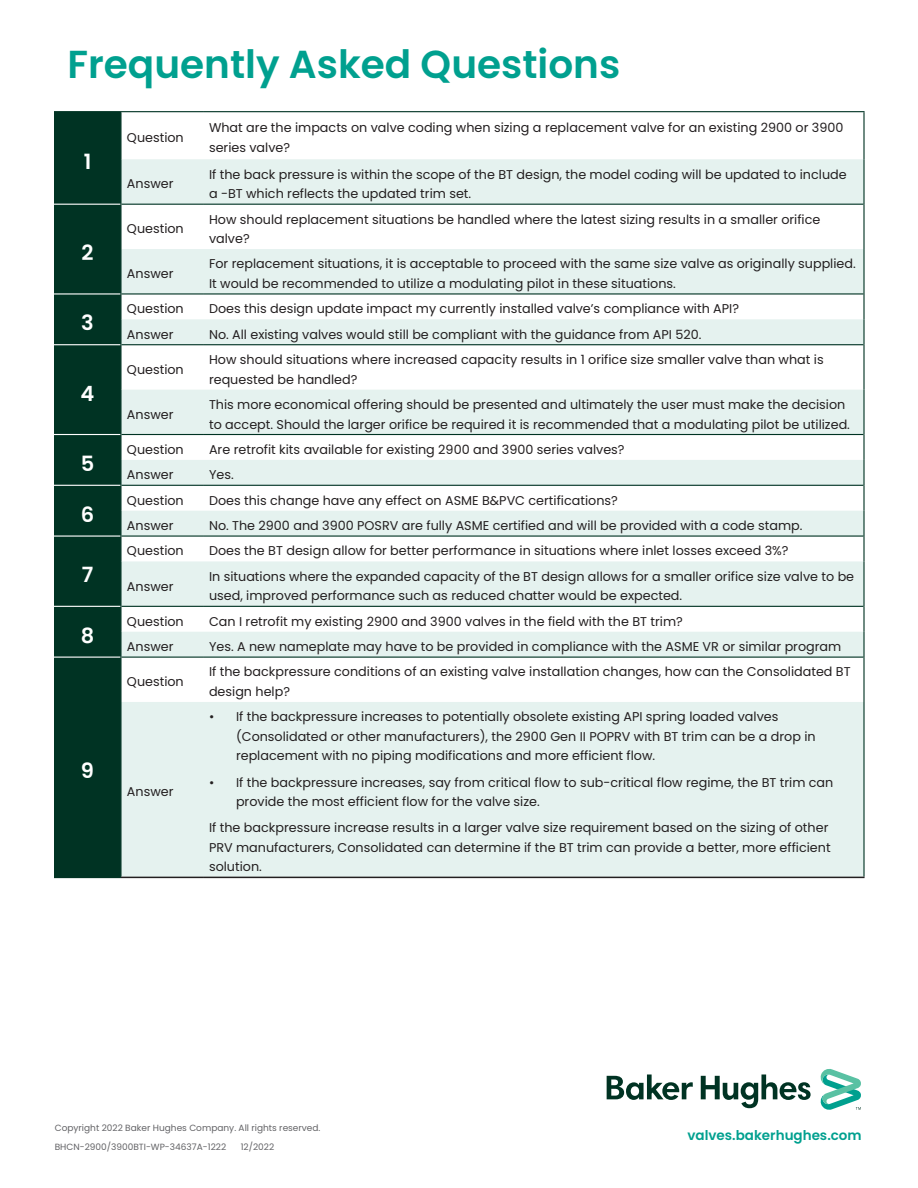
<style>
.page{position:relative;width:918px;height:1188px;background:#fff}
.page>*{position:absolute;margin:0;border:0;box-sizing:border-box;transform-origin:0 0}
.t1{font:600 39px "Poppins";color:#00a08f}
.t2{font:600 21px "Poppins";color:#fff}
.t3{font:600 13.5px "Poppins";color:#00a08f}
.t4{font:12.75px/19.5px "Poppins";color:#231f20}
._6pt-legal_footnote{font:9px "Poppins";color:#636366}
</style>
<div class="page">
<div style="left:54px;top:112px;width:66px;height:765px;background:#003323"></div>
<svg style="left:122px;top:159px;width:741px;height:718px;fill:#e5f2ef"></svg>
<hr style="left:122px;top:606px;width:81px;height:1px;background:#003323">
<hr style="left:203px;top:606px;width:660px;height:1px;background:#003323">
<hr style="left:122px;top:657px;width:81px;height:1px;background:#003323">
<hr style="left:203px;top:657px;width:660px;height:1px;background:#003323">
<hr style="left:122px;top:204px;width:81px;height:1px;background:#003323">
<hr style="left:203px;top:204px;width:660px;height:1px;background:#003323">
<hr style="left:122px;top:293px;width:81px;height:2px;background:#003323">
<hr style="left:203px;top:293px;width:660px;height:2px;background:#003323">
<hr style="left:122px;top:344px;width:81px;height:1px;background:#003323">
<hr style="left:203px;top:344px;width:660px;height:1px;background:#003323">
<hr style="left:122px;top:434px;width:81px;height:1px;background:#003323">
<hr style="left:203px;top:434px;width:660px;height:1px;background:#003323">
<hr style="left:122px;top:485px;width:81px;height:1px;background:#003323">
<hr style="left:203px;top:485px;width:660px;height:1px;background:#003323">
<hr style="left:122px;top:535px;width:81px;height:2px;background:#003323">
<hr style="left:203px;top:535px;width:660px;height:2px;background:#003323">
<hr style="left:120px;top:112px;width:2px;height:47px;background:#003323">
<hr style="left:120px;top:159px;width:2px;height:45px;background:#003323">
<hr style="left:120px;top:204px;width:2px;height:45px;background:#003323">
<hr style="left:120px;top:249px;width:2px;height:45px;background:#003323">
<hr style="left:120px;top:294px;width:2px;height:25px;background:#003323">
<hr style="left:120px;top:319px;width:2px;height:26px;background:#003323">
<hr style="left:120px;top:345px;width:2px;height:45px;background:#003323">
<hr style="left:120px;top:390px;width:2px;height:45px;background:#003323">
<hr style="left:120px;top:435px;width:2px;height:25px;background:#003323">
<hr style="left:120px;top:460px;width:2px;height:25px;background:#003323">
<hr style="left:120px;top:485px;width:2px;height:26px;background:#003323">
<hr style="left:120px;top:511px;width:2px;height:25px;background:#003323">
<hr style="left:120px;top:536px;width:2px;height:25px;background:#003323">
<hr style="left:120px;top:561px;width:2px;height:45px;background:#003323">
<hr style="left:120px;top:606px;width:2px;height:26px;background:#003323">
<hr style="left:120px;top:632px;width:2px;height:25px;background:#003323">
<hr style="left:120px;top:657px;width:2px;height:45px;background:#003323">
<hr style="left:120px;top:702px;width:2px;height:175px;background:#003323">
<hr style="left:54px;top:111px;width:67px;height:1px;background:#003323">
<hr style="left:121px;top:111px;width:82px;height:1px;background:#003323">
<hr style="left:203px;top:111px;width:662px;height:1px;background:#003323">
<hr style="left:54px;top:204px;width:66px;height:1px;background:#fff">
<hr style="left:54px;top:293px;width:66px;height:2px;background:#fff">
<hr style="left:54px;top:434px;width:66px;height:1px;background:#fff">
<hr style="left:54px;top:485px;width:66px;height:1px;background:#fff">
<hr style="left:54px;top:535px;width:66px;height:2px;background:#fff">
<hr style="left:54px;top:606px;width:66px;height:1px;background:#fff">
<hr style="left:54px;top:657px;width:66px;height:1px;background:#fff">
<hr style="left:54px;top:344px;width:66px;height:1px;background:#fff">
<hr style="left:863px;top:112px;width:2px;height:47px;background:#003323">
<hr style="left:863px;top:159px;width:2px;height:45px;background:#003323">
<hr style="left:863px;top:204px;width:2px;height:45px;background:#003323">
<hr style="left:863px;top:249px;width:2px;height:45px;background:#003323">
<hr style="left:863px;top:294px;width:2px;height:25px;background:#003323">
<hr style="left:863px;top:319px;width:2px;height:26px;background:#003323">
<hr style="left:863px;top:345px;width:2px;height:45px;background:#003323">
<hr style="left:863px;top:390px;width:2px;height:45px;background:#003323">
<hr style="left:863px;top:435px;width:2px;height:25px;background:#003323">
<hr style="left:863px;top:460px;width:2px;height:25px;background:#003323">
<hr style="left:863px;top:485px;width:2px;height:26px;background:#003323">
<hr style="left:863px;top:511px;width:2px;height:25px;background:#003323">
<hr style="left:863px;top:536px;width:2px;height:25px;background:#003323">
<hr style="left:863px;top:561px;width:2px;height:45px;background:#003323">
<hr style="left:863px;top:606px;width:2px;height:26px;background:#003323">
<hr style="left:863px;top:632px;width:2px;height:25px;background:#003323">
<hr style="left:863px;top:657px;width:2px;height:45px;background:#003323">
<hr style="left:863px;top:702px;width:2px;height:175px;background:#003323">
<hr style="left:121px;top:877px;width:82px;height:1px;background:#231f20">
<hr style="left:203px;top:877px;width:662px;height:1px;background:#231f20">
<hr style="left:54px;top:877px;width:67px;height:1px;background:#003323">
<svg style="left:607px;top:1069px;width:254px;height:41px"></svg>
<p class="t1" style="left:68px;top:41px;width:554px">Frequently Asked Questions</p>
<p class="t2" style="left:84px;top:149px;width:9px">1</p>
<p class="t2" style="left:81px;top:241px;width:14px">2</p>
<p class="t2" style="left:81px;top:311px;width:14px">3</p>
<p class="t2" style="left:81px;top:381px;width:15px">4</p>
<p class="t2" style="left:81px;top:451px;width:15px">5</p>
<p class="t2" style="left:81px;top:502px;width:15px">6</p>
<p class="t2" style="left:82px;top:563px;width:13px">7</p>
<p class="t2" style="left:81px;top:623px;width:15px">8</p>
<p class="t2" style="left:81px;top:759px;width:15px">9</p>
<p class="t4" style="left:127px;top:128px;width:58px">Question</p>
<p class="t4" style="left:209px;top:118px;width:636px">What are the impacts on valve coding when sizing a replacement valve for an existing 2900 or 3900 series valve?</p>
<p class="t4" style="left:127px;top:174px;width:48px">Answer</p>
<p class="t4" style="left:209px;top:165px;width:639px">If the back pressure is within the scope of the BT design, the model coding will be updated to include a -BT which reflects the updated trim set.</p>
<p class="t4" style="left:127px;top:219px;width:58px">Question</p>
<p class="t4" style="left:209px;top:209px;width:613px">How should replacement situations be handled where the latest sizing results in a smaller orifice valve?</p>
<p class="t4" style="left:127px;top:264px;width:48px">Answer</p>
<p class="t4" style="left:209px;top:254px;width:648px">For replacement situations, it is acceptable to proceed with the same size valve as originally supplied.<br>It would be recommended to utilize a modulating pilot in these situations.</p>
<p class="t4" style="left:127px;top:299px;width:58px">Question</p>
<p class="t4" style="left:209px;top:299px;width:532px">Does this design update impact my currently installed valve’s compliance with API?</p>
<p class="t4" style="left:127px;top:325px;width:48px">Answer</p>
<p class="t4" style="left:209px;top:325px;width:494px">No. All existing valves would still be compliant with the guidance from API 520.</p>
<p class="t4" style="left:127px;top:360px;width:58px">Question</p>
<p class="t4" style="left:209px;top:350px;width:616px">How should situations where increased capacity results in 1 orifice size smaller valve than what is requested be handled?</p>
<p class="t4" style="left:127px;top:405px;width:48px">Answer</p>
<p class="t4" style="left:209px;top:395px;width:642px">This more economical offering should be presented and ultimately the user must make the decision to accept. Should the larger orifice be required it is recommended that a modulating pilot be utilized.</p>
<p class="t4" style="left:127px;top:440px;width:58px">Question</p>
<p class="t4" style="left:209px;top:440px;width:417px">Are retrofit kits available for existing 2900 and 3900 series valves?</p>
<p class="t4" style="left:127px;top:465px;width:48px">Answer</p>
<p class="t4" style="left:209px;top:465px;width:26px">Yes.</p>
<p class="t4" style="left:127px;top:491px;width:58px">Question</p>
<p class="t4" style="left:209px;top:491px;width:410px">Does this change have any effect on ASME B&amp;PVC certifications?</p>
<p class="t4" style="left:127px;top:516px;width:48px">Answer</p>
<p class="t4" style="left:209px;top:516px;width:595px">No. The 2900 and 3900 POSRV are fully ASME certified and will be provided with a code stamp.</p>
<p class="t4" style="left:127px;top:541px;width:58px">Question</p>
<p class="t4" style="left:209px;top:541px;width:581px">Does the BT design allow for better performance in situations where inlet losses exceed 3%?</p>
<p class="t4" style="left:127px;top:576px;width:48px">Answer</p>
<p class="t4" style="left:209px;top:567px;width:647px">In situations where the expanded capacity of the BT design allows for a smaller orifice size valve to be used, improved performance such as reduced chatter would be expected.</p>
<p class="t4" style="left:127px;top:612px;width:58px">Question</p>
<p class="t4" style="left:209px;top:612px;width:475px">Can I retrofit my existing 2900 and 3900 valves in the field with the BT trim?</p>
<p class="t4" style="left:127px;top:637px;width:48px">Answer</p>
<p class="t4" style="left:209px;top:637px;width:634px">Yes. A new nameplate may have to be provided in compliance with the ASME VR or similar program</p>
<p class="t4" style="left:127px;top:672px;width:58px">Question</p>
<p class="t4" style="left:209px;top:662px;width:643px">If the backpressure conditions of an existing valve installation changes, how can the Consolidated BT design help?</p>
<p class="t4" style="left:127px;top:782px;width:48px">Answer</p>
<p class="t4" style="left:236px;top:707px;width:581px;text-indent:-27px">• If the backpressure increases to potentially obsolete existing API spring loaded valves (Consolidated or other manufacturers), the 2900 Gen II POPRV with BT trim can be a drop in replacement with no piping modifications and more efficient flow.</p>
<p class="t4" style="left:236px;top:772px;width:599px;text-indent:-27px">• If the backpressure increases, say from critical flow to sub-critical flow regime, the BT trim can provide the most efficient flow for the valve size.</p>
<p class="t4" style="left:209px;top:818px;width:623px">If the backpressure increase results in a larger valve size requirement based on the sizing of other<br>PRV manufacturers, Consolidated can determine if the BT trim can provide a better, more efficient solution.</p>
<p class="_6pt-legal_footnote" style="left:55px;top:1123px;width:267px">Copyright 2022 Baker Hughes Company. All rights reserved.</p>
<p class="_6pt-legal_footnote" style="left:55px;top:1142px;width:173px">BHCN-2900/3900BTI-WP-34637A-1222</p>
<p class="_6pt-legal_footnote" style="left:241px;top:1142px;width:35px">12/2022</p>
<p class="t3" style="left:687px;top:1127px;width:176px">valves.bakerhughes.com</p>
</div>
